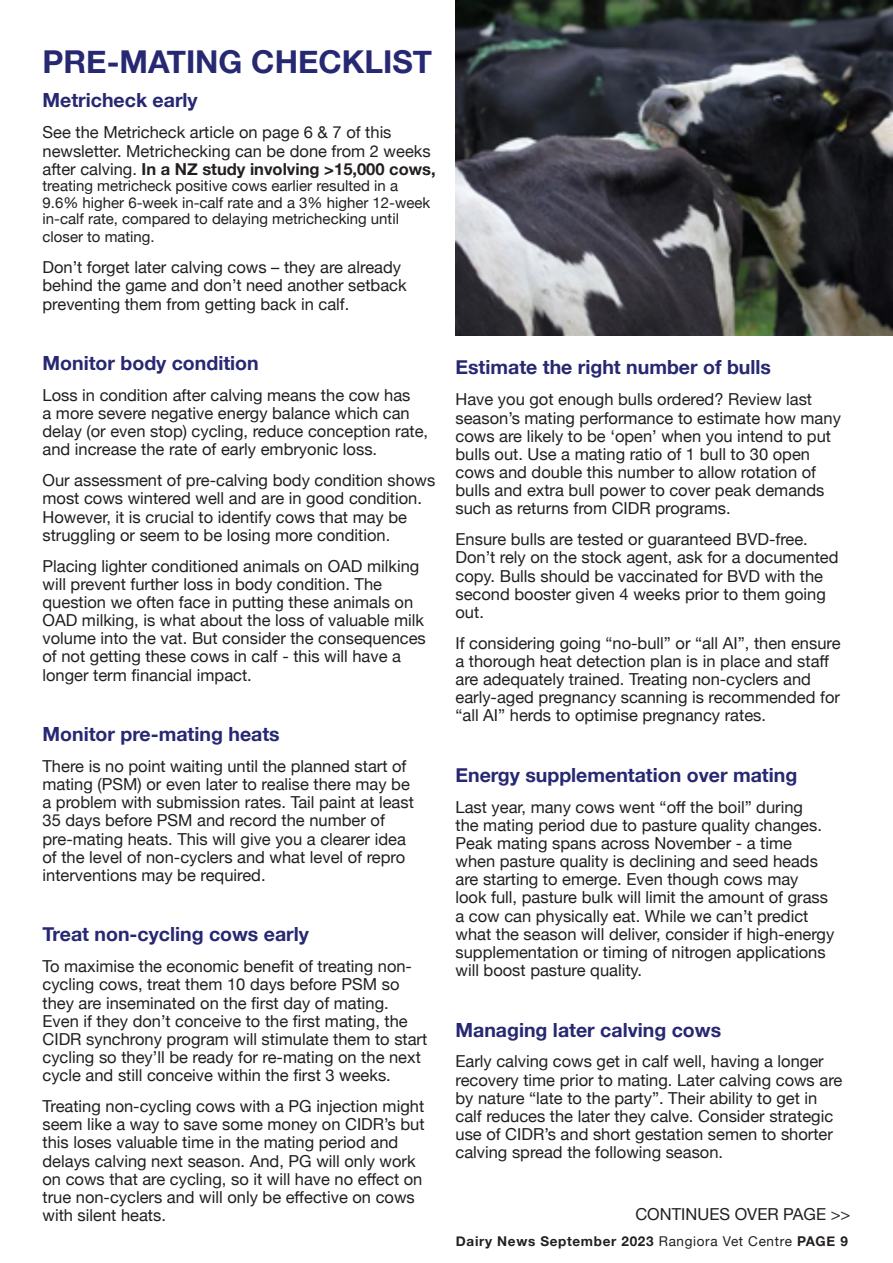
<style>
.page{position:relative;width:893px;height:1263px;background:#fff}
.page>*{position:absolute;margin:0;border:0;box-sizing:border-box;transform-origin:0 0}
.t1{font:700 31.5px "Helvetica Neue";color:#272872}
.t2{font:700 19.5px "Helvetica Neue";color:#272872}
.t3{font:16.5px/18.1px "Helvetica Neue";color:#231f20}
.t4{font:15px/16.5px "Helvetica Neue";color:#231f20}
.Default{font:700 13.5px "Helvetica Neue";letter-spacing:.05em;color:#231f20}
.s1{font-weight:700}
.s2{font-weight:400}
</style>
<div class="page">
<img style="left:455px;top:0;width:438px;height:336px">
<p class="t1" style="left:43px;top:37px;width:391px">PRE-MATING CHECKLIST</p>
<p class="t2" style="left:43px;top:85px;width:157px">Metricheck early</p>
<p class="t3" style="left:43px;top:124px;width:395px">See the Metricheck article on page 6 &amp; 7 of this newsletter. Metrichecking can be done from 2 weeks after calving. <span class="s1">In a NZ study involving &gt;15,000 cows,</span></p>
<p class="t4" style="left:43px;top:178px;width:389px">treating metricheck positive cows earlier resulted in a<br>9.6% higher 6-week in-calf rate and a 3% higher 12-week in-calf rate, compared to delaying metrichecking until</p>
<p class="t4" style="left:43px;top:230px;width:114px">closer to mating.</p>
<p class="t3" style="left:43px;top:259px;width:366px">Don’t forget later calving cows – they are already behind the game and don’t need another setback preventing them from getting back in calf.</p>
<p class="t2" style="left:43px;top:348px;width:218px">Monitor body condition</p>
<p class="t3" style="left:43px;top:387px;width:387px">Loss in condition after calving means the cow has<br>a more severe negative energy balance which can delay (or even stop) cycling, reduce conception rate, and increase the rate of early embryonic loss.</p>
<p class="t3" style="left:43px;top:472px;width:394px">Our assessment of pre-calving body condition shows most cows wintered well and are in good condition.<br>However, it is crucial to identify cows that may be struggling or seem to be losing more condition.</p>
<p class="t3" style="left:43px;top:558px;width:385px">Placing lighter conditioned animals on OAD milking will prevent further loss in body condition. The question we often face in putting these animals on OAD milking, is what about the loss of valuable milk volume into the vat. But consider the consequences of not getting these cows in calf - this will have a longer term financial impact.</p>
<p class="t2" style="left:43px;top:719px;width:239px">Monitor pre-mating heats</p>
<p class="t3" style="left:43px;top:758px;width:373px">There is no point waiting until the planned start of mating (PSM) or even later to realise there may be a problem with submission rates. Tail paint at least 35 days before PSM and record the number of pre-mating heats. This will give you a clearer idea of the level of non-cyclers and what level of repro interventions may be required.</p>
<p class="t2" style="left:43px;top:919px;width:268px">Treat non-cycling cows early</p>
<p class="t3" style="left:43px;top:958px;width:386px">To maximise the economic benefit of treating non&shy;cycling cows, treat them 10 days before PSM so they are inseminated on the first day of mating.<br>Even if they don’t conceive to the first mating, the CIDR synchrony program will stimulate them to start cycling so they’ll be ready for re-mating on the next cycle and still conceive within the first 3 weeks.</p>
<p class="t3" style="left:43px;top:1098px;width:384px">Treating non-cycling cows with a PG injection might seem like a way to save some money on CIDR’s but this loses valuable time in the mating period and delays calving next season. And, PG will only work on cows that are cycling, so it will have no effect on true non-cyclers and will only be effective on cows with silent heats.</p>
<p class="t2" style="left:455px;top:352px;width:317px">Estimate the right number of bulls</p>
<p class="t3" style="left:455px;top:391px;width:387px">Have you got enough bulls ordered? Review last season’s mating performance to estimate how many cows are likely to be ‘open’ when you intend to put bulls out. Use a mating ratio of 1 bull to 30 open cows and double this number to allow rotation of bulls and extra bull power to cover peak demands such as returns from CIDR programs.</p>
<p class="t3" style="left:455px;top:531px;width:384px">Ensure bulls are tested or guaranteed BVD-free.<br>Don’t rely on the stock agent, ask for a documented copy. Bulls should be vaccinated for BVD with the second booster given 4 weeks prior to them going out.</p>
<p class="t3" style="left:455px;top:635px;width:387px">If considering going “no-bull” or “all AI”, then ensure a thorough heat detection plan is in place and staff are adequately trained. Treating non-cyclers and early-aged pregnancy scanning is recommended for “all AI” herds to optimise pregnancy rates.</p>
<p class="t2" style="left:455px;top:759px;width:343px">Energy supplementation over mating</p>
<p class="t3" style="left:455px;top:799px;width:380px">Last year, many cows went “off the boil” during<br>the mating period due to pasture quality changes.<br>Peak mating spans across November - a time when pasture quality is declining and seed heads are starting to emerge. Even though cows may<br>look full, pasture bulk will limit the amount of grass a cow can physically eat. While we can’t predict what the season will deliver, consider if high-energy supplementation or timing of nitrogen applications will boost pasture quality.</p>
<p class="t2" style="left:455px;top:1014px;width:267px">Managing later calving cows</p>
<p class="t3" style="left:455px;top:1053px;width:388px">Early calving cows get in calf well, having a longer recovery time prior to mating. Later calving cows are by nature “late to the party”. Their ability to get in calf reduces the later they calve. Consider strategic use of CIDR’s and short gestation semen to shorter calving spread the following season.</p>
<p class="t3" style="left:635px;top:1206px;width:217px">CONTINUES OVER PAGE &gt;&gt;</p>
<p class="Default" style="left:456px;top:1231px;width:393px">Dairy News September 2023 <span class="s2">Rangiora Vet Centre</span> PAGE 9</p>
</div>
